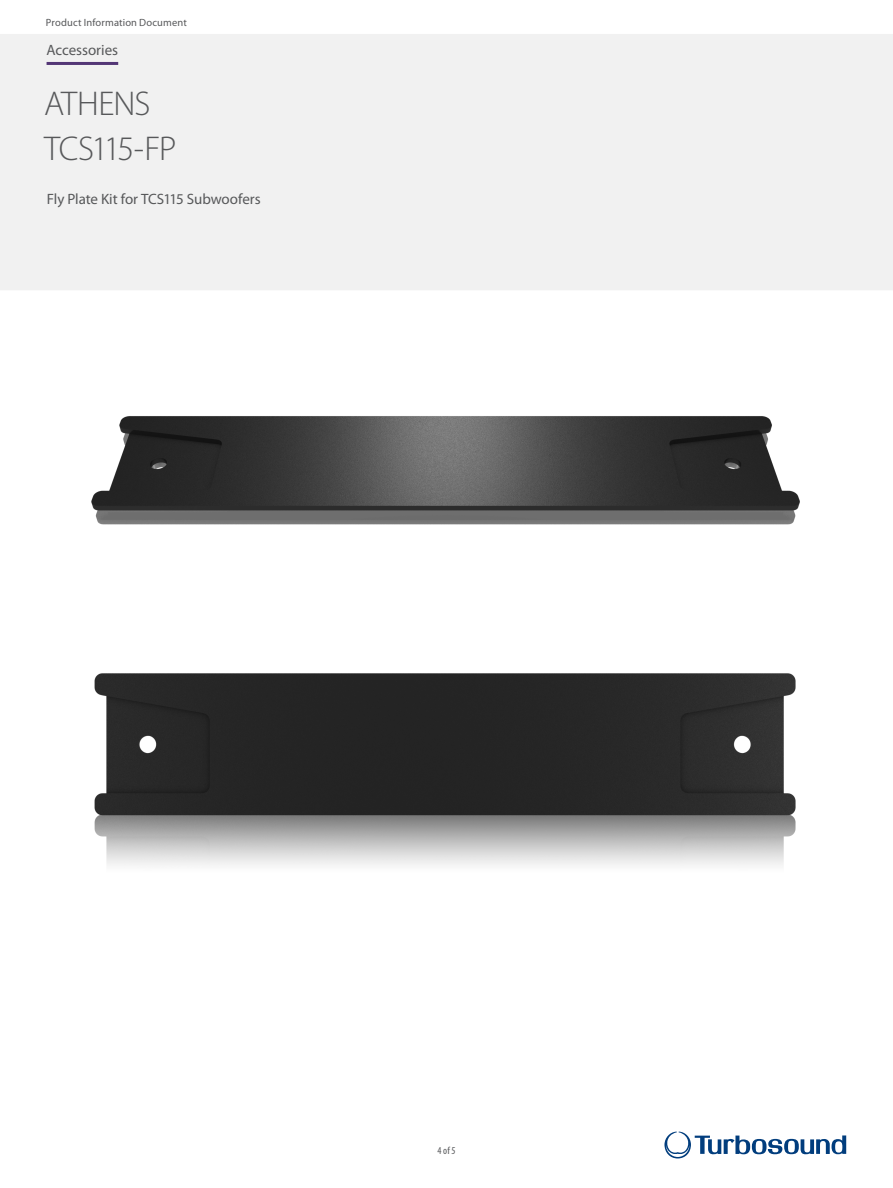
<style>
.page{position:relative;width:893px;height:1188px;background:#fff}
.page>*{position:absolute;margin:0;border:0;box-sizing:border-box;transform-origin:0 0}
.t1{font:300 34.5px/44.8px "Myriad Pro";letter-spacing:-.03em;color:#57585a}
.t2{font:15px "Myriad Pro";letter-spacing:-.005em;color:#57585a}
.t3{font:10.5px "Myriad Pro";letter-spacing:.015em;color:#57585a}
.t4{font:condensed 10.5px "Myriad Pro";color:#57585a}
</style>
<div class="page">
<hr style="left:47px;top:62px;width:71px;height:3px;background:#533676">
<svg style="left:664px;top:1132px;width:182px;height:26px"></svg>
<img style="left:91px;top:415px;width:709px;height:110px">
<img style="left:94px;top:673px;width:702px;height:198px">
<p class="t3" style="left:46px;top:16px;width:142px">Product Information Document</p>
<p class="t2" style="left:47px;top:40px;width:73px">Accessories</p>
<h1 class="t1" style="left:44px;top:82px;width:134px">ATHENS<br>TCS115-FP</h1>
<p class="t2" style="left:47px;top:190px;width:215px">Fly Plate Kit for TCS115 Subwoofers</p>
<p class="t4" style="left:437px;top:1144px;width:20px">4 of 5</p>
</div>
